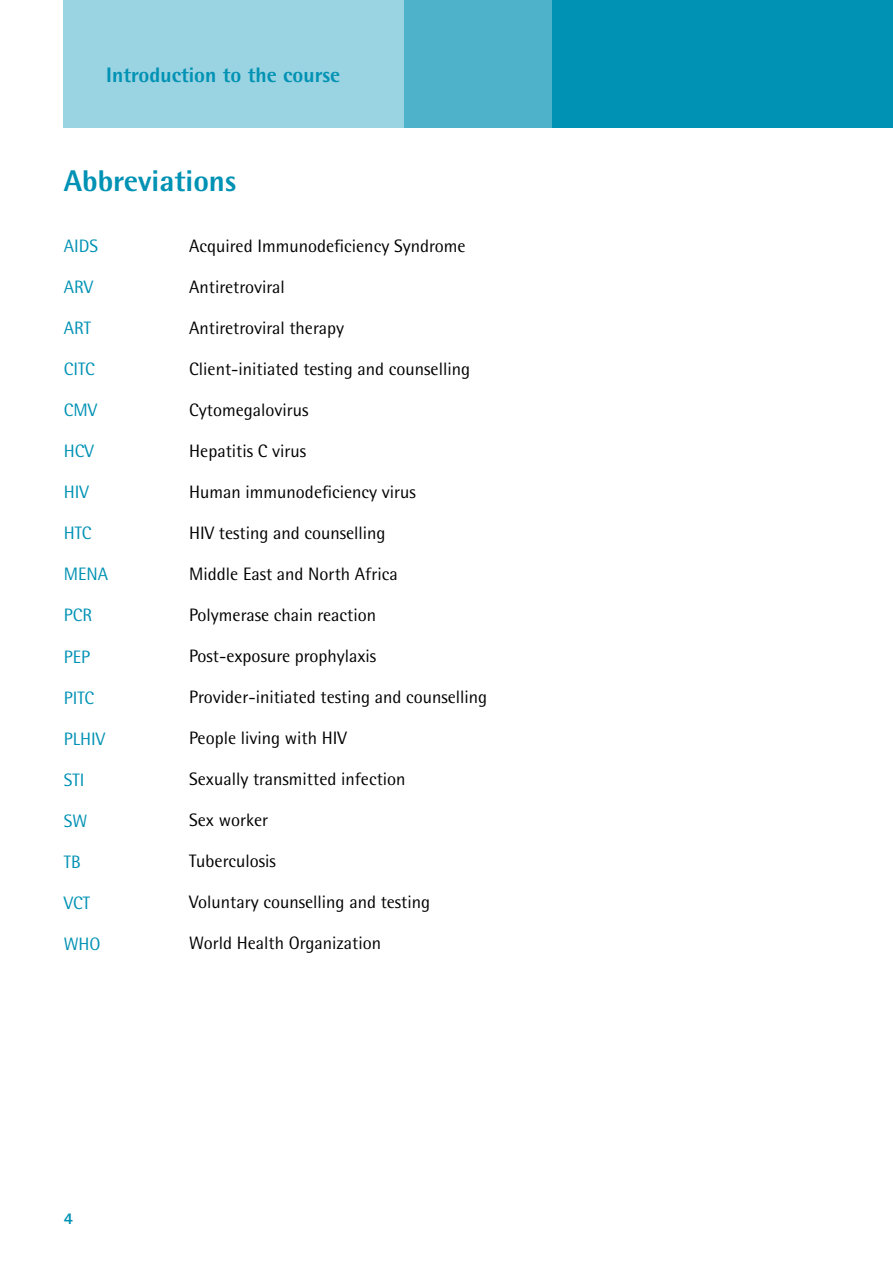
<style>
.page{position:relative;width:893px;height:1263px;background:#fff}
.page>*{position:absolute;margin:0;border:0;box-sizing:border-box;transform-origin:0 0}
.t1{font:800 30px "Rotis Semi Sans Std";color:#0092b4}
.t2{font:800 21px "Rotis Semi Sans Std";color:#0092b4}
.t3{font:18px "Rotis Semi Sans Std";color:#000}
.t4{font:18px "Rotis Semi Sans Std";color:#0092b4}
.t5{font:800 16.5px "Rotis Semi Sans Std";color:#0092b4}
</style>
<div class="page">
<div style="left:64px;top:0;width:340px;height:128px;background:#9ad3e1"></div>
<div style="left:553px;top:0;width:340px;height:128px;background:#0092b4"></div>
<div style="left:404px;top:0;width:149px;height:128px;background:#4db2ca"></div>
<p class="t2" style="left:106px;top:62px;width:236px">Introduction to the course</p>
<h1 class="t1" style="left:64px;top:162px;width:174px">Abbreviations</h1>
<p class="t4" style="left:64px;top:236px;width:36px">AIDS</p>
<p class="t4" style="left:64px;top:277px;width:31px">ARV</p>
<p class="t4" style="left:64px;top:318px;width:29px">ART</p>
<p class="t4" style="left:64px;top:359px;width:33px">CITC</p>
<p class="t4" style="left:64px;top:400px;width:35px">CMV</p>
<p class="t4" style="left:64px;top:441px;width:32px">HCV</p>
<p class="t4" style="left:64px;top:482px;width:27px">HIV</p>
<p class="t4" style="left:64px;top:523px;width:29px">HTC</p>
<p class="t4" style="left:64px;top:564px;width:46px">MENA</p>
<p class="t4" style="left:64px;top:605px;width:30px">PCR</p>
<p class="t4" style="left:64px;top:646px;width:28px">PEP</p>
<p class="t4" style="left:64px;top:687px;width:32px">PITC</p>
<p class="t4" style="left:64px;top:728px;width:43px">PLHIV</p>
<p class="t4" style="left:64px;top:769px;width:22px">STI</p>
<p class="t4" style="left:64px;top:810px;width:25px">SW</p>
<p class="t4" style="left:64px;top:851px;width:19px">TB</p>
<p class="t4" style="left:64px;top:892px;width:28px">VCT</p>
<p class="t4" style="left:64px;top:933px;width:38px">WHO</p>
<p class="t3" style="left:189px;top:236px;width:278px">Acquired Immunodeficiency Syndrome</p>
<p class="t3" style="left:189px;top:277px;width:97px">Antiretroviral</p>
<p class="t3" style="left:189px;top:318px;width:156px">Antiretroviral therapy</p>
<p class="t3" style="left:189px;top:359px;width:282px">Client-initiated testing and counselling</p>
<p class="t3" style="left:189px;top:400px;width:121px">Cytomegalovirus</p>
<p class="t3" style="left:189px;top:441px;width:118px">Hepatitis C virus</p>
<p class="t3" style="left:189px;top:482px;width:228px">Human immunodeficiency virus</p>
<p class="t3" style="left:189px;top:523px;width:198px">HIV testing and counselling</p>
<p class="t3" style="left:189px;top:564px;width:210px">Middle East and North Africa</p>
<p class="t3" style="left:189px;top:605px;width:188px">Polymerase chain reaction</p>
<p class="t3" style="left:189px;top:646px;width:189px">Post-exposure prophylaxis</p>
<p class="t3" style="left:189px;top:687px;width:300px">Provider-initiated testing and counselling</p>
<p class="t3" style="left:189px;top:728px;width:159px">People living with HIV</p>
<p class="t3" style="left:189px;top:769px;width:218px">Sexually transmitted infection</p>
<p class="t3" style="left:189px;top:810px;width:81px">Sex worker</p>
<p class="t3" style="left:189px;top:851px;width:88px">Tuberculosis</p>
<p class="t3" style="left:189px;top:892px;width:242px">Voluntary counselling and testing</p>
<p class="t3" style="left:189px;top:933px;width:193px">World Health Organization</p>
<p class="t5" style="left:64px;top:1208px;width:11px">4</p>
</div>
